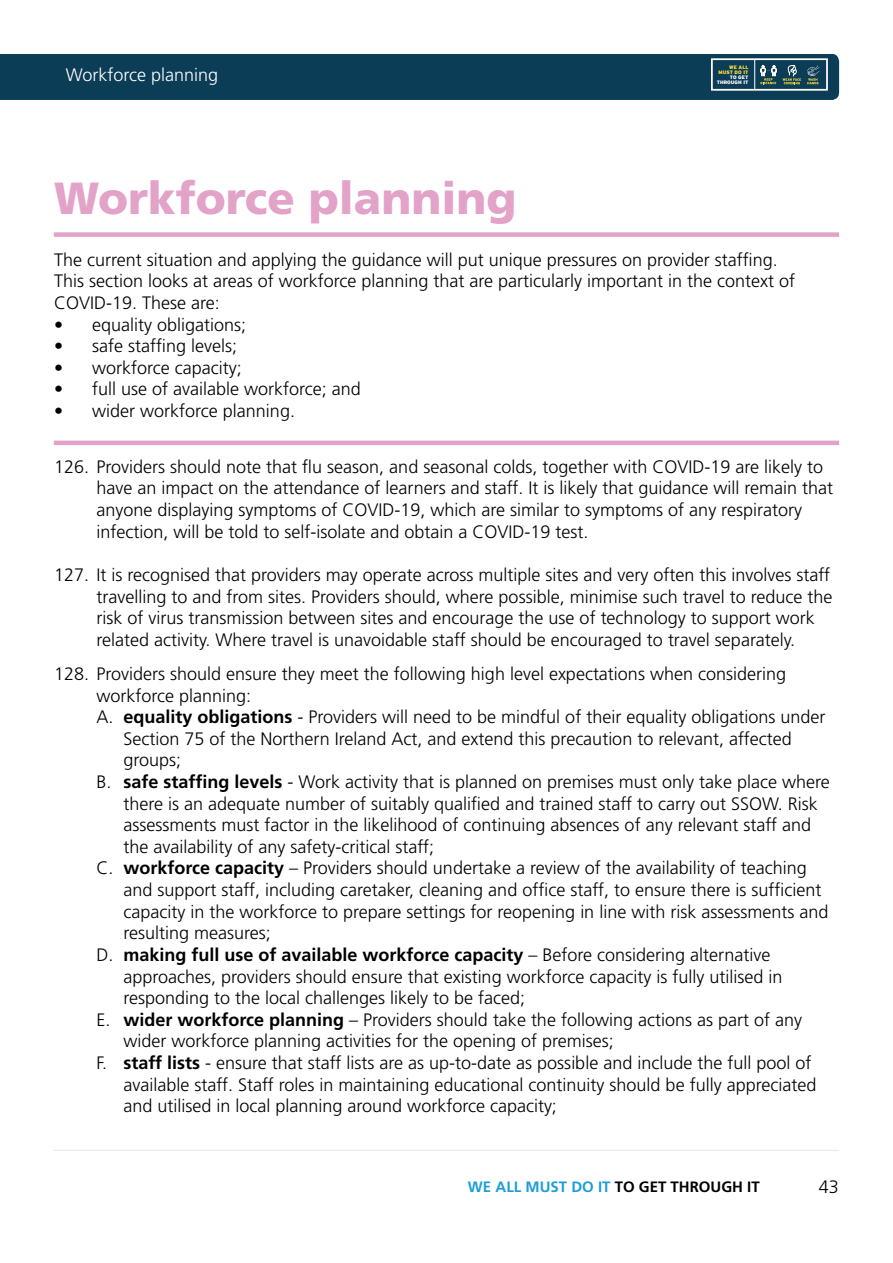
<style>
.page{position:relative;width:893px;height:1263px;background:#fff}
.page>*{position:absolute;margin:0;border:0;box-sizing:border-box;transform-origin:0 0}
.H3_Title_4{font:900 45px "Frutiger";color:#e3a2c8}
.P_Tabbed_Letter{font:300 18px/21.6px "Frutiger";color:#000}
.P_Tabbed_Content{font:300 18px/21.6px "Frutiger";color:#000}
.P_Highlight_4{font:300 18px/21.6px "Frutiger";color:#000}
.t1{font:300 18px "Frutiger";color:#fff}
.t2{font:700 15px "Frutiger";color:#000}
.t3{font:900 4.95px "Interstate";color:#fff}
.t4{font:900 4.95px/5.1px "Interstate";color:#fcdc3f;text-align:right}
.s1{font-weight:700}
.s2{color:#1d9ed9}
</style>
<div class="page">
<hr style="left:54px;top:1150px;width:785px;height:1px;background:#e6e7e8">
<div style="left:0;top:54px;width:839px;height:46px;background:#0b3d56"></div>
<div style="left:54px;top:232px;width:785px;height:5px;background:#e3a2c8"></div>
<hr style="left:54px;top:441px;width:785px;height:4px;background:#e3a2c8">
<p class="t1" style="left:66px;top:65px;width:154px">Workforce planning</p>
<p class="t4" style="left:719px;top:65px;width:31px">WE ALL<br>MUST DO IT</p>
<p class="t3" style="left:730px;top:75px;width:20px">TO GET</p>
<p class="t3" style="left:717px;top:80px;width:33px">THROUGH IT</p>
<h3 class="H3_Title_4" style="left:54px;top:171px;width:464px">Workforce planning</h3>
<p class="P_Highlight_4" style="left:54px;top:249px;width:743px">The current situation and applying the guidance will put unique pressures on provider staffing.<br>This section looks at areas of workforce planning that are particularly important in the context of<br>COVID-19. These are:</p>
<p class="P_Highlight_4" style="left:54px;top:314px;width:194px">• equality obligations;</p>
<p class="P_Highlight_4" style="left:54px;top:335px;width:185px">• safe staffing levels;</p>
<p class="P_Highlight_4" style="left:54px;top:357px;width:189px">• workforce capacity;</p>
<p class="P_Highlight_4" style="left:54px;top:379px;width:308px">• full use of available workforce; and</p>
<p class="P_Highlight_4" style="left:54px;top:400px;width:242px">• wider workforce planning.</p>
<p class="P_Tabbed_Content" style="left:97px;top:456px;width:738px;text-indent:-43px">126. Providers should note that fl u season, and seasonal colds, together with COVID-19 are likely to have an impact on the attendance of learners and staff. It is likely that guidance will remain that anyone displaying symptoms of COVID-19, which are similar to symptoms of any respiratory infection, will be told to self-isolate and obtain a COVID-19 test.</p>
<p class="P_Tabbed_Content" style="left:97px;top:564px;width:737px;text-indent:-43px">127. It is recognised that providers may operate across multiple sites and very often this involves staff travelling to and from sites. Providers should, where possible, minimise such travel to reduce the risk of virus transmission between sites and encourage the use of technology to support work related activity. Where travel is unavoidable staff should be encouraged to travel separately.</p>
<p class="P_Tabbed_Content" style="left:97px;top:663px;width:691px;text-indent:-43px">128. Providers should ensure they meet the following high level expectations when considering workforce planning:</p>
<p class="P_Tabbed_Letter" style="left:124px;top:706px;width:703px;text-indent:-27px">A. <span class="s1">equality obligations</span> - Providers will need to be mindful of their equality obligations under<br>Section 75 of the Northern Ireland Act, and extend this precaution to relevant, affected groups;</p>
<p class="P_Tabbed_Letter" style="left:124px;top:771px;width:708px;text-indent:-27px">B. <span class="s1">safe staffing levels</span> - Work activity that is planned on premises must only take place where there is an adequate number of suitably qualified and trained staff to carry out SSOW. Risk assessments must factor in the likelihood of continuing absences of any relevant staff and the availability of any safety-critical staff;</p>
<p class="P_Tabbed_Letter" style="left:124px;top:858px;width:706px;text-indent:-27px">C. <span class="s1">workforce capacity</span> – Providers should undertake a review of the availability of teaching and support staff, including caretaker, cleaning and office staff, to ensure there is sufficient capacity in the workforce to prepare settings for reopening in line with risk assessments and resulting measures;</p>
<p class="P_Tabbed_Letter" style="left:124px;top:944px;width:660px;text-indent:-27px">D. <span class="s1">making full use of available workforce capacity</span> – Before considering alternative approaches, providers should ensure that existing workforce capacity is fully utilised in responding to the local challenges likely to be faced;</p>
<p class="P_Tabbed_Letter" style="left:124px;top:1009px;width:680px;text-indent:-27px">E. <span class="s1">wider workforce planning</span> – Providers should take the following actions as part of any wider workforce planning activities for the opening of premises;</p>
<p class="P_Tabbed_Letter" style="left:124px;top:1052px;width:694px;text-indent:-27px">F. <span class="s1">staff lists</span> - ensure that staff lists are as up-to-date as possible and include the full pool of available staff. Staff roles in maintaining educational continuity should be fully appreciated and utilised in local planning around workforce capacity;</p>
<p class="t2" style="left:468px;top:1178px;width:293px"><span class="s2">WE ALL MUST DO IT</span> TO GET THROUGH IT</p>
<p class="P_Tabbed_Content" style="left:819px;top:1176px;width:22px">43</p>
</div>
